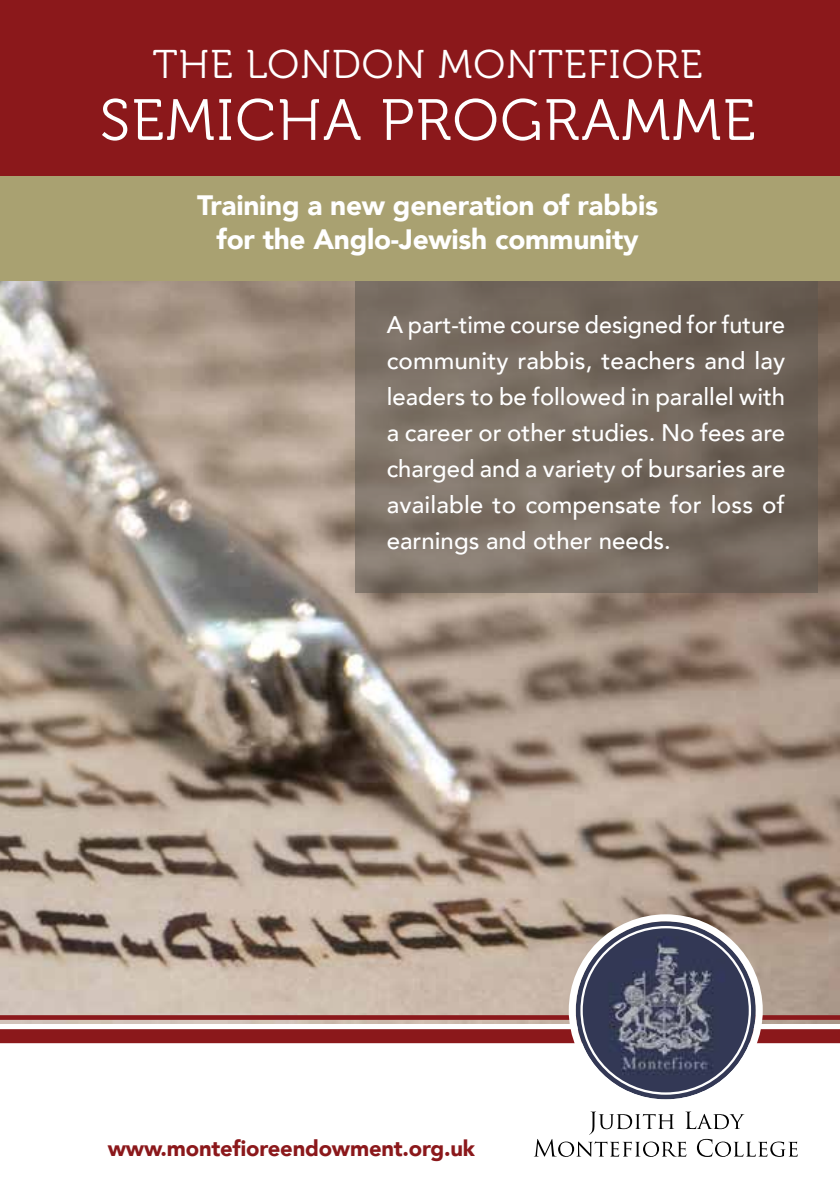
<style>
.page{position:relative;width:840px;height:1191px;background:#fff}
.page>*{position:absolute;margin:0;border:0;box-sizing:border-box;transform-origin:0 0}
.t1{font:58px "Museo 300";letter-spacing:.03em;color:#fff}
.t2{font:40px "Museo 300";letter-spacing:.03em;color:#fff}
.t3{font:900 28px/33.6px "Avenir";letter-spacing:-.01em;color:#fff;text-align:center}
.t4{font:500 24px/36px "Avenir";letter-spacing:.005em;color:#fff;text-align:justify}
.t5{font:900 22px "Avenir";letter-spacing:-.01em;color:#8b181b}
</style>
<div class="page">
<img style="left:0;top:281px;width:839px;height:742px">
<svg style="left:354px;top:281px;width:462px;height:311px;background:#776c61"></svg>
<div style="left:0;top:170px;width:839px;height:111px;background:#a9a171"></div>
<div style="left:0;top:0;width:839px;height:176px;background:#8b181b"></div>
<svg style="left:533px;top:1111px;width:264px;height:46px"></svg>
<svg style="left:0;top:1015px;width:839px;height:4px;background:#8d1f21"></svg>
<div style="left:0;top:1029px;width:839px;height:14px;background:#8b181b"></div>
<svg style="left:575px;top:921px;width:180px;height:178px;background:#61657b"></svg>
<img style="left:585px;top:936px;width:154px;height:154px">
<div style="left:568px;top:914px;width:194px;height:192px;border:7px solid #fff;border-radius:50%"></div>
<h2 class="t2" style="left:153px;top:43px;width:551px">THE LONDON MONTEFIORE</h2>
<h1 class="t1" style="left:100px;top:89px;width:656px">SEMICHA PROGRAMME</h1>
<p class="t3" style="left:197px;top:188px;width:462px">Training a new generation of rabbis for the Anglo-Jewish community</p>
<p class="t4" style="left:386px;top:305px;width:400px">A part-time course designed for future community rabbis, teachers and lay leaders to be followed in parallel with a career or other studies. No fees are charged and a variety of bursaries are available to compensate for loss of earnings and other needs.</p>
<p class="t5" style="left:108px;top:1129px;width:368px">www.montefioreendowment.org.uk</p>
</div>
